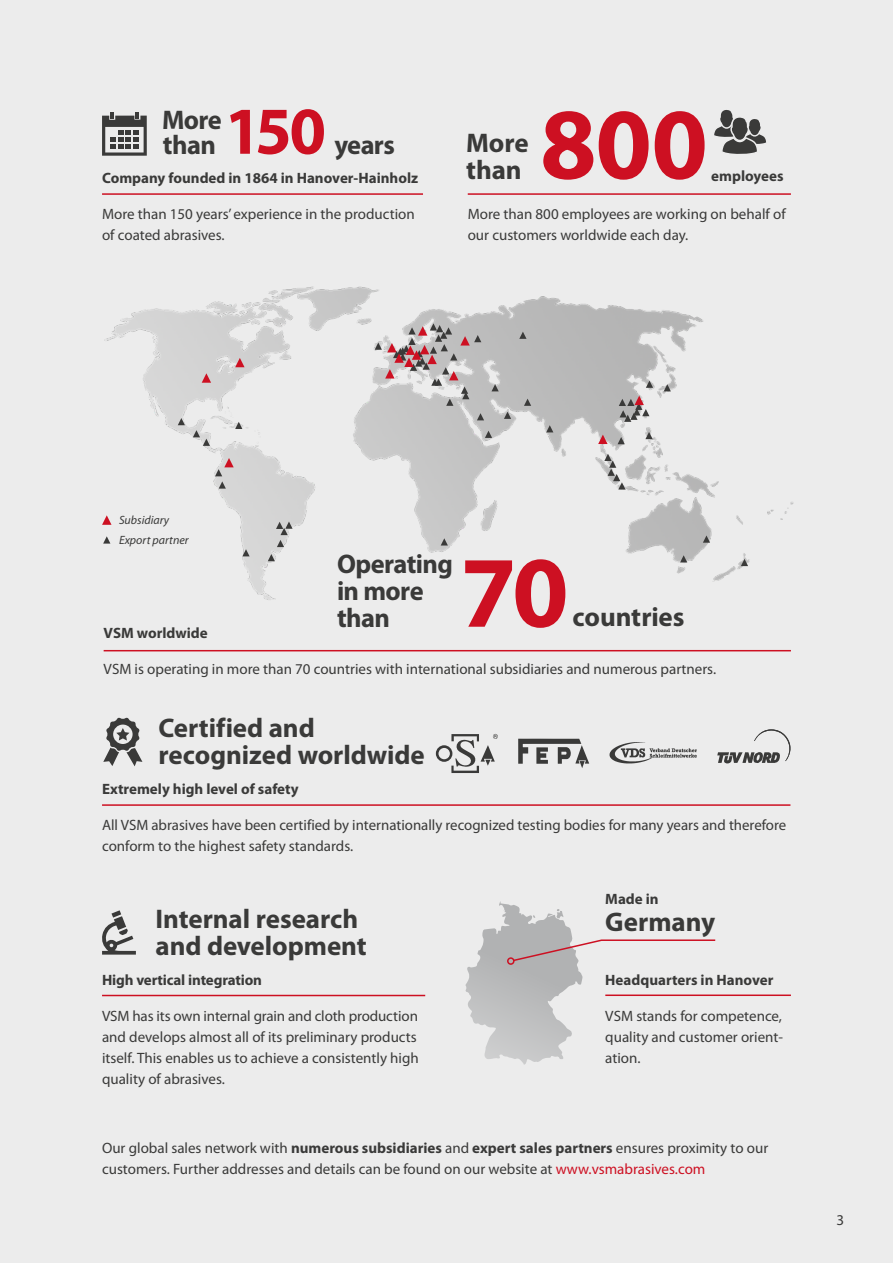
<style>
.page{position:relative;width:893px;height:1263px;background:#ececec}
.page>*{position:absolute;margin:0;border:0;box-sizing:border-box;transform-origin:0 0}
.t1{font:700 102px "Myriad Pro";color:#cd1022}
.t2{font:700 67.5px "Myriad Pro";color:#cd1022}
.t3{font:700 27px/27px "Myriad Pro";letter-spacing:-.005em;color:#3a3a39}
.t4{font:700 27px/27px "Myriad Pro";letter-spacing:-.025em;color:#3a3a39}
.t5{font:15px/21px "Myriad Pro";color:#3a3a39}
.t6{font:700 15px "Myriad Pro";color:#3a3a39}
.t7{font:italic 12px/19.2px "Myriad Pro";color:#3a3a39}
.s1{font-weight:700}
.s2{color:#cd1022}
</style>
<div class="page">
<svg style="left:436px;top:734px;width:62px;height:39px"></svg>
<svg style="left:610px;top:742px;width:87px;height:21px"></svg>
<svg style="left:518px;top:739px;width:71px;height:29px"></svg>
<svg style="left:717px;top:729px;width:74px;height:35px"></svg>
<svg style="left:103px;top:717px;width:39px;height:49px"></svg>
<svg style="left:102px;top:910px;width:34px;height:44px"></svg>
<svg style="left:102px;top:112px;width:45px;height:44px"></svg>
<svg style="left:714px;top:110px;width:52px;height:44px"></svg>
<hr style="left:102px;top:804px;width:688px;height:2px;background:#cd1022">
<hr style="left:104px;top:650px;width:687px;height:1px;background:#cd1022">
<svg style="left:465px;top:901px;width:251px;height:163px"></svg>
<div style="left:507px;top:957px;width:8px;height:8px;border:2px solid #cd1022;border-radius:50%"></div>
<hr style="left:102px;top:995px;width:323px;height:1px;background:#cd1022">
<hr style="left:605px;top:994px;width:186px;height:2px;background:#cd1022">
<hr style="left:468px;top:193px;width:323px;height:2px;background:#cd1022">
<hr style="left:102px;top:193px;width:321px;height:2px;background:#cd1022">
<img style="left:102px;top:286px;width:692px;height:314px">
<svg style="left:235px;top:422px;width:7px;height:7px"></svg>
<svg style="left:235px;top:358px;width:10px;height:9px"></svg>
<svg style="left:202px;top:373px;width:9px;height:10px"></svg>
<svg style="left:519px;top:332px;width:7px;height:7px"></svg>
<svg style="left:441px;top:538px;width:7px;height:7px"></svg>
<svg style="left:491px;top:384px;width:8px;height:7px"></svg>
<svg style="left:504px;top:412px;width:7px;height:7px"></svg>
<svg style="left:485px;top:431px;width:7px;height:7px"></svg>
<svg style="left:477px;top:413px;width:7px;height:7px"></svg>
<svg style="left:546px;top:425px;width:7px;height:7px"></svg>
<svg style="left:617px;top:437px;width:8px;height:7px"></svg>
<svg style="left:645px;top:432px;width:8px;height:7px"></svg>
<svg style="left:680px;top:555px;width:7px;height:7px"></svg>
<svg style="left:703px;top:535px;width:7px;height:8px"></svg>
<svg style="left:741px;top:559px;width:7px;height:7px"></svg>
<svg style="left:604px;top:454px;width:21px;height:35px"></svg>
<svg style="left:646px;top:381px;width:7px;height:7px"></svg>
<svg style="left:664px;top:384px;width:7px;height:7px"></svg>
<svg style="left:193px;top:430px;width:17px;height:16px"></svg>
<svg style="left:276px;top:521px;width:17px;height:26px"></svg>
<svg style="left:268px;top:554px;width:7px;height:7px"></svg>
<svg style="left:242px;top:549px;width:8px;height:7px"></svg>
<svg style="left:619px;top:396px;width:30px;height:26px"></svg>
<svg style="left:598px;top:435px;width:10px;height:9px"></svg>
<svg style="left:524px;top:399px;width:7px;height:7px"></svg>
<svg style="left:215px;top:458px;width:19px;height:31px"></svg>
<svg style="left:178px;top:418px;width:7px;height:7px"></svg>
<svg style="left:375px;top:323px;width:106px;height:83px"></svg>
<p class="t3" style="left:162px;top:106px;width:61px">More</p>
<p class="t3" style="left:163px;top:132px;width:54px">than</p>
<p class="t2" style="left:225px;top:93px;width:103px">150</p>
<p class="t3" style="left:334px;top:132px;width:62px">years</p>
<p class="t6" style="left:102px;top:169px;width:318px">Company founded in 1864 in Hanover-Hainholz</p>
<p class="t5" style="left:102px;top:203px;width:314px">More than 150 years’ experience in the production of coated abrasives.</p>
<p class="t1" style="left:540px;top:87px;width:169px">800</p>
<p class="t5" style="left:468px;top:203px;width:319px">More than 800 employees are working on behalf of our customers worldwide each day.</p>
<p class="t3" style="left:466px;top:130px;width:64px">More than</p>
<p class="t6" style="left:711px;top:168px;width:74px">employees</p>
<p class="t7" style="left:119px;top:511px;width:71px">Subsidiary<br>Export partner</p>
<p class="t4" style="left:337px;top:551px;width:117px">Operating in more than</p>
<p class="t1" style="left:460px;top:535px;width:110px">70</p>
<p class="t3" style="left:573px;top:604px;width:114px">countries</p>
<p class="t6" style="left:104px;top:625px;width:106px">VSM worldwide</p>
<p class="t5" style="left:104px;top:659px;width:614px">VSM is operating in more than 70 countries with international subsidiaries and numerous partners.</p>
<p class="t3" style="left:158px;top:715px;width:268px">Certified and recognized worldwide</p>
<p class="t6" style="left:102px;top:780px;width:198px">Extremely high level of safety</p>
<p class="t5" style="left:102px;top:814px;width:686px">All VSM abrasives have been certified by internationally recognized testing bodies for many years and therefore conform to the highest safety standards.</p>
<p class="t6" style="left:605px;top:891px;width:55px">Made in</p>
<p class="t3" style="left:156px;top:906px;width:204px">Internal research</p>
<p class="t3" style="left:605px;top:909px;width:111px">Germany</p>
<p class="t3" style="left:156px;top:933px;width:213px">and development</p>
<p class="t6" style="left:102px;top:972px;width:161px">High vertical integration</p>
<p class="t5" style="left:102px;top:1006px;width:318px">VSM has its own internal grain and cloth production and develops almost all of its preliminary products itself. This enables us to achieve a consistently high quality of abrasives.</p>
<p class="t6" style="left:605px;top:972px;width:170px">Headquarters in Hanover</p>
<p class="t5" style="left:605px;top:1006px;width:178px;text-align:justify">VSM stands for competence, quality and customer orient&shy;ation.</p>
<p class="t5" style="left:102px;top:1137px;width:668px">Our global sales network with <span class="s1">numerous subsidiaries</span> and <span class="s1">expert sales partners</span> ensures proximity to our customers. Further addresses and details can be found on our website at <span class="s2">www.vsmabrasives.com</span></p>
<p class="t5" style="left:837px;top:1209px;width:9px">3</p>
</div>
